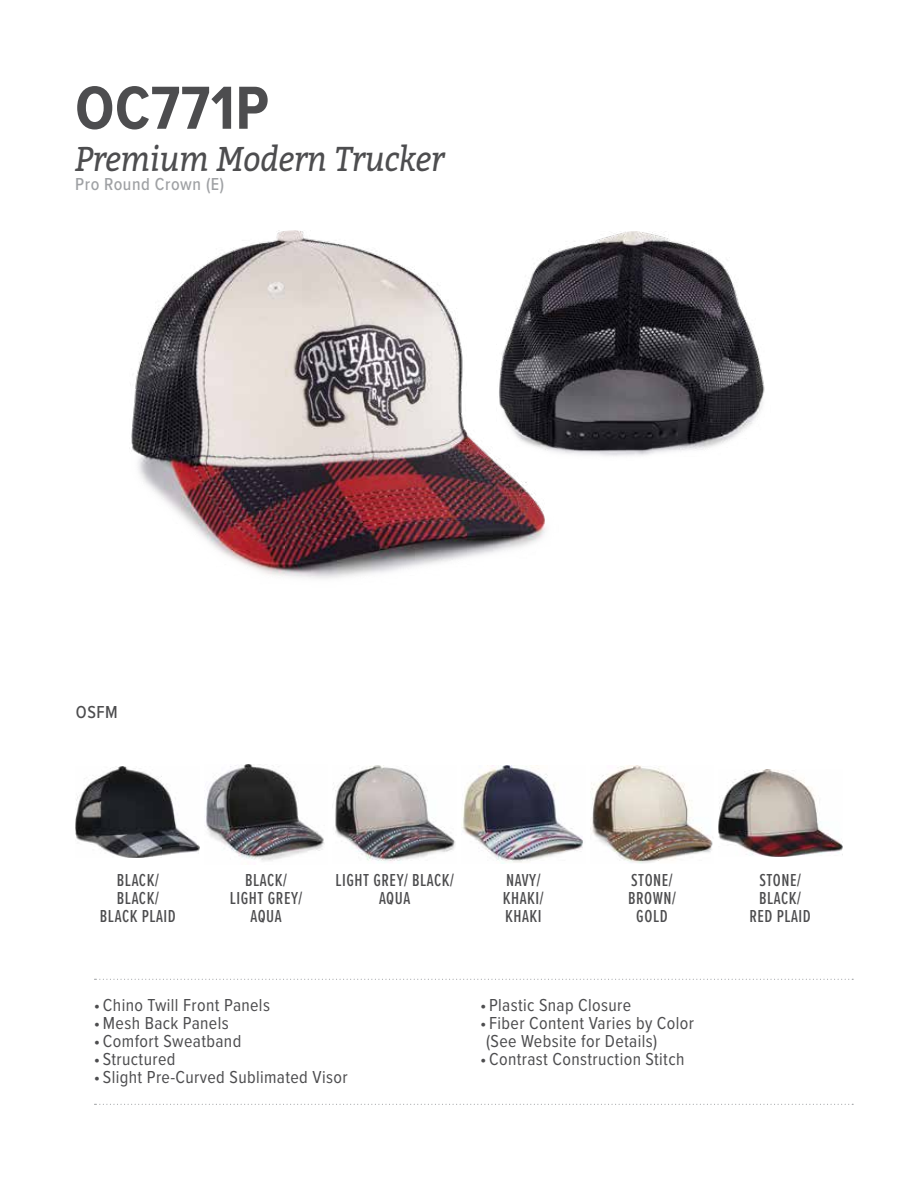
<style>
.page{position:relative;width:918px;height:1188px;background:#fff}
.page>*{position:absolute;margin:0;border:0;box-sizing:border-box;transform-origin:0 0}
.t1{font:700 63px "Proxima Nova Cond";letter-spacing:.01em;color:#4d4d4f}
.t2{font:italic 34.5px "Bitter";color:#4d4d4f;scale:.9 1}
.t3{font:18px/18px "Proxima Nova Cond";letter-spacing:.02em;color:#4d4d4f}
.t4{font:500 18px/17.7px "Proxima Nova Ex Cn";letter-spacing:.03em;color:#4d4d4f;text-align:center}
.t5{font:500 18px "Proxima Nova Cond";letter-spacing:.03em;color:#9fa1a4}
.t6{font:500 18px "Proxima Nova Cond";color:#4d4d4f}
</style>
<div class="page">
<svg style="left:95px;top:1104px;width:758px;height:1px"></svg>
<svg style="left:95px;top:979px;width:758px;height:1px"></svg>
<img style="left:206px;top:764px;width:119px;height:97px">
<img style="left:461px;top:766px;width:122px;height:97px">
<img style="left:590px;top:765px;width:123px;height:99px">
<img style="left:333px;top:765px;width:122px;height:97px">
<img style="left:558px;top:232px;width:207px;height:224px">
<img style="left:131px;top:230px;width:427px;height:349px">
<img style="left:76px;top:767px;width:124px;height:90px">
<img style="left:718px;top:770px;width:124px;height:86px">
<h1 class="t1" style="left:75px;top:61px;width:195px">OC771P</h1>
<h2 class="t2" style="left:75px;top:137px;width:412px">Premium Modern Trucker</h2>
<p class="t5" style="left:75px;top:171px;width:151px">Pro Round Crown (E)</p>
<p class="t6" style="left:76px;top:698px;width:43px">OSFM</p>
<p class="t4" style="left:100px;top:871px;width:77px">BLACK/<br>BLACK/<br>BLACK PLAID</p>
<p class="t4" style="left:749px;top:871px;width:63px">STONE/<br>BLACK/<br>RED PLAID</p>
<p class="t4" style="left:230px;top:871px;width:74px">BLACK/<br>LIGHT GREY/<br>AQUA</p>
<p class="t4" style="left:503px;top:871px;width:42px;text-align:left">NAVY/<br>KHAKI/<br>KHAKI</p>
<p class="t4" style="left:628px;top:871px;width:49px">STONE/<br>BROWN/<br>GOLD</p>
<p class="t4" style="left:335px;top:871px;width:120px">LIGHT GREY/ BLACK/<br>AQUA</p>
<p class="t3" style="left:94px;top:996px;width:177px">• Chino Twill Front Panels</p>
<p class="t3" style="left:94px;top:1014px;width:136px">•Mesh Back Panels</p>
<p class="t3" style="left:94px;top:1032px;width:149px">• Comfort Sweatband</p>
<p class="t3" style="left:94px;top:1050px;width:83px">• Structured</p>
<p class="t3" style="left:94px;top:1068px;width:255px">• Slight Pre-Curved Sublimated Visor</p>
<p class="t3" style="left:480px;top:996px;width:153px">• Plastic Snap Closure</p>
<p class="t3" style="left:486px;top:1014px;width:209px;text-indent:-6px">• Fiber Content Varies by Color (See Website for Details)</p>
<p class="t3" style="left:480px;top:1050px;width:206px">• Contrast Construction Stitch</p>
</div>
